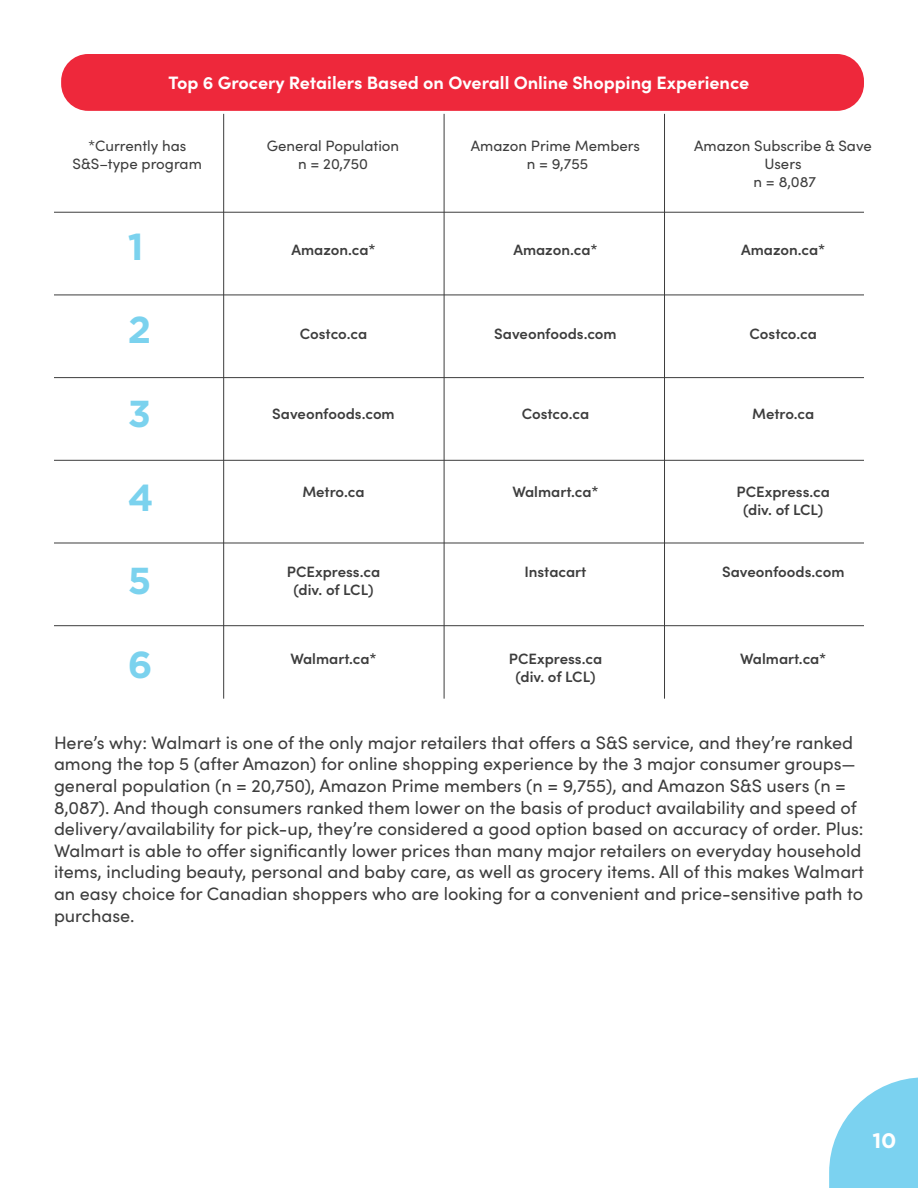
<style>
.page{position:relative;width:918px;height:1188px;background:#fff}
.page>*{position:absolute;margin:0;border:0;box-sizing:border-box;transform-origin:0 0}
.t1{font:700 37.5px "Gotham";color:#7bd2ee}
.t2{font:700 21px "Gotham";color:#fff}
.t3{font:18px/21.6px "Sofia Pro";color:#3d3d3d}
.t4{font:700 18px "Sofia Pro";color:#fff}
.t5{font:600 15px "Sofia Pro";color:#3d3d3d}
.t6{font:15px/18px "Sofia Pro";color:#3d3d3d;text-align:center}
</style>
<div class="page">
<svg style="left:829px;top:1077px;width:89px;height:111px"></svg>
<hr style="left:223px;top:114px;width:1px;height:585px;background:#3d3d3d">
<div style="left:61px;top:54px;width:803px;height:57px;background:#ee283b;border-radius:27px"></div>
<hr style="left:54px;top:212px;width:810px;height:1px;background:#3d3d3d">
<hr style="left:54px;top:377px;width:810px;height:1px;background:#3d3d3d">
<hr style="left:54px;top:543px;width:810px;height:1px;background:#3d3d3d">
<hr style="left:54px;top:625px;width:810px;height:1px;background:#3d3d3d">
<hr style="left:444px;top:114px;width:1px;height:585px;background:#3d3d3d">
<hr style="left:664px;top:114px;width:1px;height:585px;background:#3d3d3d">
<hr style="left:54px;top:295px;width:810px;height:1px;background:#3d3d3d">
<hr style="left:54px;top:460px;width:810px;height:1px;background:#3d3d3d">
<p class="t4" style="left:169px;top:68px;width:582px">Top 6 Grocery Retailers Based on Overall Online Shopping Experience</p>
<p class="t6" style="left:73px;top:136px;width:131px">*Currently has<br>S&amp;S–type program</p>
<p class="t1" style="left:128px;top:222px;width:17px">1</p>
<p class="t1" style="left:128px;top:305px;width:25px">2</p>
<p class="t1" style="left:128px;top:389px;width:25px">3</p>
<p class="t1" style="left:128px;top:472px;width:27px">4</p>
<p class="t1" style="left:128px;top:556px;width:25px">5</p>
<p class="t1" style="left:128px;top:640px;width:26px">6</p>
<p class="t6" style="left:267px;top:136px;width:134px">General Population</p>
<p class="t6" style="left:298px;top:154px;width:71px">n = 20,750</p>
<p class="t6" style="left:471px;top:136px;width:171px">Amazon Prime Members</p>
<p class="t6" style="left:527px;top:154px;width:63px">n = 9,755</p>
<p class="t6" style="left:694px;top:136px;width:179px">Amazon Subscribe &amp; Save<br>Users</p>
<p class="t6" style="left:754px;top:172px;width:64px">n = 8,087</p>
<p class="t5" style="left:291px;top:238px;width:86px">Amazon.ca*</p>
<p class="t5" style="left:513px;top:238px;width:86px">Amazon.ca*</p>
<p class="t5" style="left:741px;top:238px;width:86px">Amazon.ca*</p>
<p class="t5" style="left:300px;top:322px;width:69px">Costco.ca</p>
<p class="t5" style="left:494px;top:322px;width:124px">Saveonfoods.com</p>
<p class="t5" style="left:750px;top:322px;width:69px">Costco.ca</p>
<p class="t5" style="left:272px;top:402px;width:124px">Saveonfoods.com</p>
<p class="t5" style="left:752px;top:402px;width:64px">Metro.ca</p>
<p class="t5" style="left:522px;top:402px;width:69px">Costco.ca</p>
<p class="t5" style="left:302px;top:480px;width:64px">Metro.ca</p>
<p class="t5" style="left:512px;top:480px;width:88px">Walmart.ca*</p>
<p class="t5" style="left:737px;top:480px;width:95px">PCExpress.ca</p>
<p class="t5" style="left:743px;top:498px;width:81px">(div. of LCL)</p>
<p class="t5" style="left:287px;top:560px;width:95px">PCExpress.ca</p>
<p class="t5" style="left:294px;top:578px;width:81px">(div. of LCL)</p>
<p class="t5" style="left:524px;top:560px;width:63px">Instacart</p>
<p class="t5" style="left:722px;top:560px;width:124px">Saveonfoods.com</p>
<p class="t5" style="left:290px;top:647px;width:88px">Walmart.ca*</p>
<p class="t5" style="left:509px;top:647px;width:95px">PCExpress.ca</p>
<p class="t5" style="left:515px;top:665px;width:81px">(div. of LCL)</p>
<p class="t5" style="left:740px;top:647px;width:88px">Walmart.ca*</p>
<p class="t3" style="left:54px;top:731px;width:812px">Here’s why: Walmart is one of the only major retailers that offers a S&amp;S service, and they’re ranked among the top 5 (after Amazon) for online shopping experience by the 3 major consumer groups— general population (n = 20,750), Amazon Prime members (n = 9,755), and Amazon S&amp;S users (n = 8,087). And though consumers ranked them lower on the basis of product availability and speed of delivery/availability for pick-up, they’re considered a good option based on accuracy of order. Plus:<br>Walmart is able to offer significantly lower prices than many major retailers on everyday household items, including beauty, personal and baby care, as well as grocery items. All of this makes Walmart an easy choice for Canadian shoppers who are looking for a convenient and price-sensitive path to purchase.</p>
<p class="t2" style="left:872px;top:1126px;width:26px">10</p>
</div>
